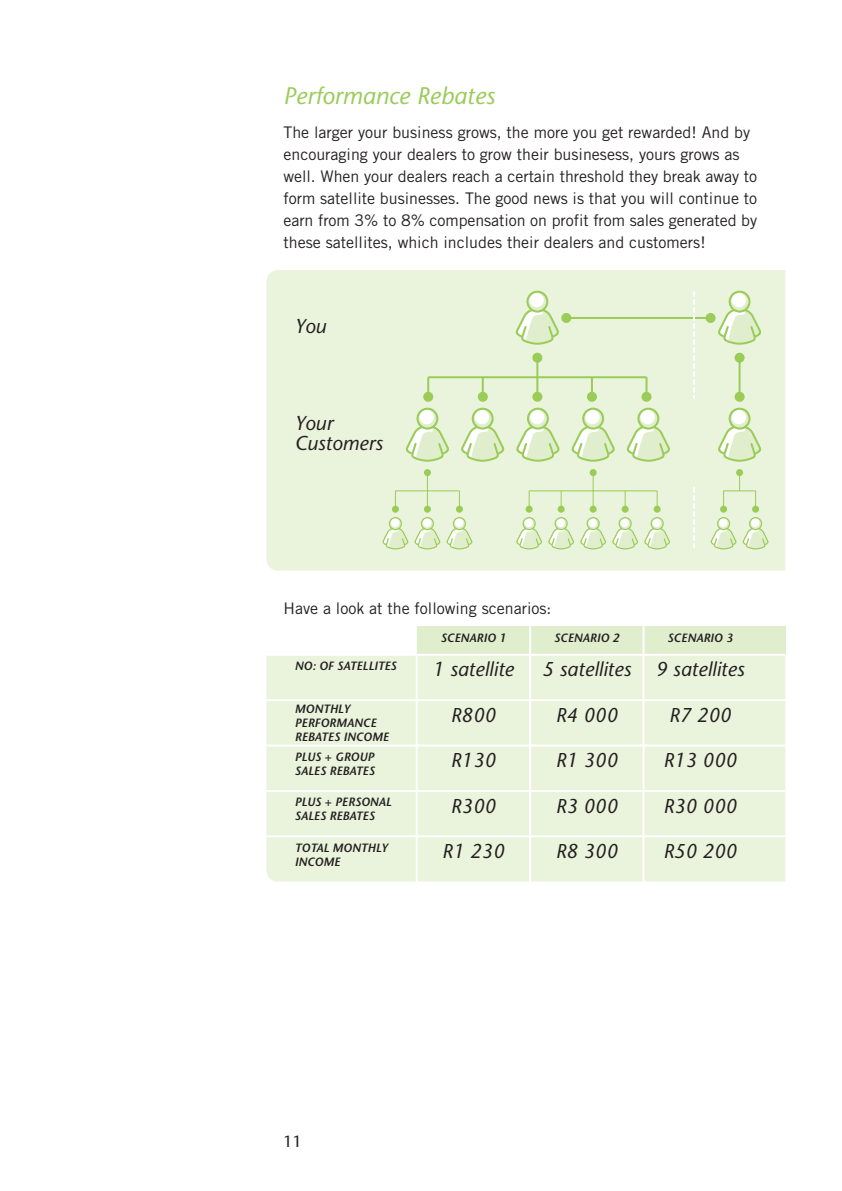
<style>
.page{position:relative;width:842px;height:1191px;background:#fff}
.page>*{position:absolute;margin:0;border:0;box-sizing:border-box;transform-origin:0 0}
.t1{font:italic 24px "Stone Sans";color:#9acc58}
.t2{font:italic 20px/20px "Stone Sans";color:#231f20}
.t3{font:16px/22px "Trade Gothic";color:#231f20}
.t4{font:16px "Stone Sans";color:#231f20}
.t5{font:italic 600 12px/14px "Stone Sans";color:#231f20}
</style>
<div class="page">
<div style="left:266px;top:270px;width:519px;height:300px;background:#eaf3dc"></div>
<svg style="left:514px;top:291px;width:46px;height:54px;background:#ddedc8"></svg>
<hr style="left:428px;top:376px;width:218px;height:2px;background:#9acc58">
<div style="left:532px;top:353px;width:10px;height:10px;background:#9acc58;border-radius:50%"></div>
<svg style="left:645px;top:377px;width:2px;height:15px"></svg>
<div style="left:641px;top:392px;width:10px;height:10px;background:#9acc58;border-radius:50%"></div>
<svg style="left:591px;top:378px;width:2px;height:14px"></svg>
<div style="left:587px;top:392px;width:10px;height:10px;background:#9acc58;border-radius:50%"></div>
<svg style="left:536px;top:362px;width:2px;height:30px"></svg>
<div style="left:532px;top:392px;width:10px;height:10px;background:#9acc58;border-radius:50%"></div>
<svg style="left:482px;top:378px;width:2px;height:14px"></svg>
<div style="left:478px;top:392px;width:10px;height:10px;background:#9acc58;border-radius:50%"></div>
<svg style="left:427px;top:377px;width:2px;height:15px"></svg>
<div style="left:423px;top:392px;width:10px;height:10px;background:#9acc58;border-radius:50%"></div>
<svg style="left:404px;top:408px;width:47px;height:54px;background:#deedc8"></svg>
<svg style="left:459px;top:408px;width:47px;height:54px;background:#deedc8"></svg>
<svg style="left:515px;top:408px;width:46px;height:54px;background:#ddedc8"></svg>
<svg style="left:570px;top:408px;width:46px;height:54px;background:#ddedc8"></svg>
<svg style="left:625px;top:408px;width:46px;height:54px;background:#ddedc8"></svg>
<svg style="left:515px;top:517px;width:156px;height:32px;background:#dfedca"></svg>
<svg style="left:381px;top:517px;width:92px;height:32px;background:#dfedca"></svg>
<hr style="left:395px;top:490px;width:64px;height:1px;background:#9acc58">
<div style="left:424px;top:469px;width:7px;height:7px;background:#9acc58;border-radius:50%"></div>
<svg style="left:427px;top:476px;width:1px;height:29px"></svg>
<div style="left:424px;top:505px;width:7px;height:7px;background:#9acc58;border-radius:50%"></div>
<svg style="left:395px;top:491px;width:1px;height:14px"></svg>
<div style="left:392px;top:505px;width:7px;height:7px;background:#9acc58;border-radius:50%"></div>
<svg style="left:459px;top:491px;width:1px;height:14px"></svg>
<div style="left:456px;top:505px;width:7px;height:7px;background:#9acc58;border-radius:50%"></div>
<hr style="left:529px;top:490px;width:128px;height:1px;background:#9acc58">
<div style="left:590px;top:469px;width:7px;height:7px;background:#9acc58;border-radius:50%"></div>
<svg style="left:593px;top:476px;width:1px;height:29px"></svg>
<div style="left:590px;top:505px;width:7px;height:7px;background:#9acc58;border-radius:50%"></div>
<svg style="left:561px;top:491px;width:1px;height:14px"></svg>
<div style="left:558px;top:505px;width:7px;height:7px;background:#9acc58;border-radius:50%"></div>
<svg style="left:625px;top:491px;width:1px;height:14px"></svg>
<div style="left:622px;top:505px;width:7px;height:7px;background:#9acc58;border-radius:50%"></div>
<svg style="left:529px;top:491px;width:1px;height:14px"></svg>
<div style="left:526px;top:505px;width:7px;height:7px;background:#9acc58;border-radius:50%"></div>
<svg style="left:657px;top:491px;width:1px;height:14px"></svg>
<div style="left:654px;top:505px;width:7px;height:7px;background:#9acc58;border-radius:50%"></div>
<svg style="left:716px;top:291px;width:47px;height:54px;background:#deedc8"></svg>
<svg style="left:716px;top:408px;width:47px;height:54px;background:#deedc8"></svg>
<svg style="left:710px;top:517px;width:59px;height:32px;background:#deedc9"></svg>
<hr style="left:724px;top:490px;width:32px;height:1px;background:#9acc58">
<svg style="left:739px;top:476px;width:1px;height:14px"></svg>
<div style="left:736px;top:469px;width:7px;height:7px;background:#9acc58;border-radius:50%"></div>
<svg style="left:755px;top:491px;width:1px;height:14px"></svg>
<div style="left:752px;top:505px;width:7px;height:7px;background:#9acc58;border-radius:50%"></div>
<svg style="left:723px;top:491px;width:1px;height:14px"></svg>
<div style="left:720px;top:505px;width:7px;height:7px;background:#9acc58;border-radius:50%"></div>
<hr style="left:739px;top:362px;width:2px;height:30px;background:#9acc58">
<div style="left:735px;top:392px;width:10px;height:10px;background:#9acc58;border-radius:50%"></div>
<div style="left:735px;top:353px;width:10px;height:10px;background:#9acc58;border-radius:50%"></div>
<hr style="left:570px;top:317px;width:136px;height:2px;background:#9acc58">
<div style="left:706px;top:313px;width:10px;height:10px;background:#9acc58;border-radius:50%"></div>
<div style="left:561px;top:313px;width:10px;height:10px;background:#9acc58;border-radius:50%"></div>
<svg style="left:693px;top:292px;width:2px;height:106px"></svg>
<svg style="left:693px;top:488px;width:2px;height:59px"></svg>
<div style="left:266px;top:656px;width:519px;height:225px;background:#eaf3dc"></div>
<div style="left:417px;top:626px;width:368px;height:29px;background:#e0eecd"></div>
<hr style="left:266px;top:744px;width:519px;height:2px;background:#fff">
<hr style="left:642px;top:626px;width:2px;height:255px;background:#fff">
<hr style="left:529px;top:626px;width:2px;height:255px;background:#fff">
<hr style="left:416px;top:655px;width:2px;height:226px;background:#fff">
<hr style="left:266px;top:699px;width:519px;height:2px;background:#fff">
<hr style="left:266px;top:654px;width:519px;height:2px;background:#fff">
<hr style="left:266px;top:790px;width:519px;height:2px;background:#fff">
<hr style="left:266px;top:835px;width:519px;height:2px;background:#fff">
<h1 class="t1" style="left:283px;top:87px;width:213px">Performance Rebates</h1>
<p class="t3" style="left:283px;top:122px;width:475px">The larger your business grows, the more you get rewarded! And by encouraging your dealers to grow their businesess, yours grows as well. When your dealers reach a certain threshold they break away to form satellite businesses. The good news is that you will continue to earn from 3% to 8% compensation on profit from sales generated by these satellites, which includes their dealers and customers!</p>
<p class="t2" style="left:295px;top:318px;width:33px">You</p>
<p class="t2" style="left:295px;top:415px;width:89px">Your<br>Customers</p>
<p class="t3" style="left:283px;top:599px;width:269px">Have a look at the following scenarios:</p>
<p class="t5" style="left:441px;top:632px;width:67px">SCENARIO 1</p>
<p class="t5" style="left:554px;top:632px;width:67px">SCENARIO 2</p>
<p class="t5" style="left:667px;top:632px;width:67px">SCENARIO 3</p>
<p class="t5" style="left:295px;top:660px;width:103px">NO: OF SATELLITES</p>
<p class="t2" style="left:433px;top:661px;width:82px">1 satellite</p>
<p class="t2" style="left:542px;top:661px;width:204px">5 satellites 9 satellites</p>
<p class="t5" style="left:295px;top:702px;width:96px">MONTHLY<br>PERFORMANCE<br>REBATES INCOME</p>
<p class="t2" style="left:451px;top:707px;width:47px">R800</p>
<p class="t2" style="left:556px;top:707px;width:64px">R4 000</p>
<p class="t2" style="left:669px;top:707px;width:64px">R7 200</p>
<p class="t5" style="left:295px;top:751px;width:82px">PLUS + GROUP<br>SALES REBATES</p>
<p class="t2" style="left:451px;top:752px;width:47px">R130</p>
<p class="t2" style="left:556px;top:752px;width:64px">R1 300</p>
<p class="t2" style="left:663px;top:752px;width:75px">R13 000</p>
<p class="t5" style="left:295px;top:796px;width:98px">PLUS + PERSONAL<br>SALES REBATES</p>
<p class="t2" style="left:451px;top:797px;width:47px">R300</p>
<p class="t2" style="left:556px;top:797px;width:64px">R3 000</p>
<p class="t2" style="left:663px;top:797px;width:75px">R30 000</p>
<p class="t5" style="left:295px;top:841px;width:95px">TOTAL MONTHLY<br>INCOME</p>
<p class="t2" style="left:442px;top:843px;width:64px">R1 230</p>
<p class="t2" style="left:556px;top:843px;width:64px">R8 300</p>
<p class="t2" style="left:663px;top:843px;width:75px">R50 200</p>
<p class="t4" style="left:283px;top:1135px;width:20px">11</p>
</div>
